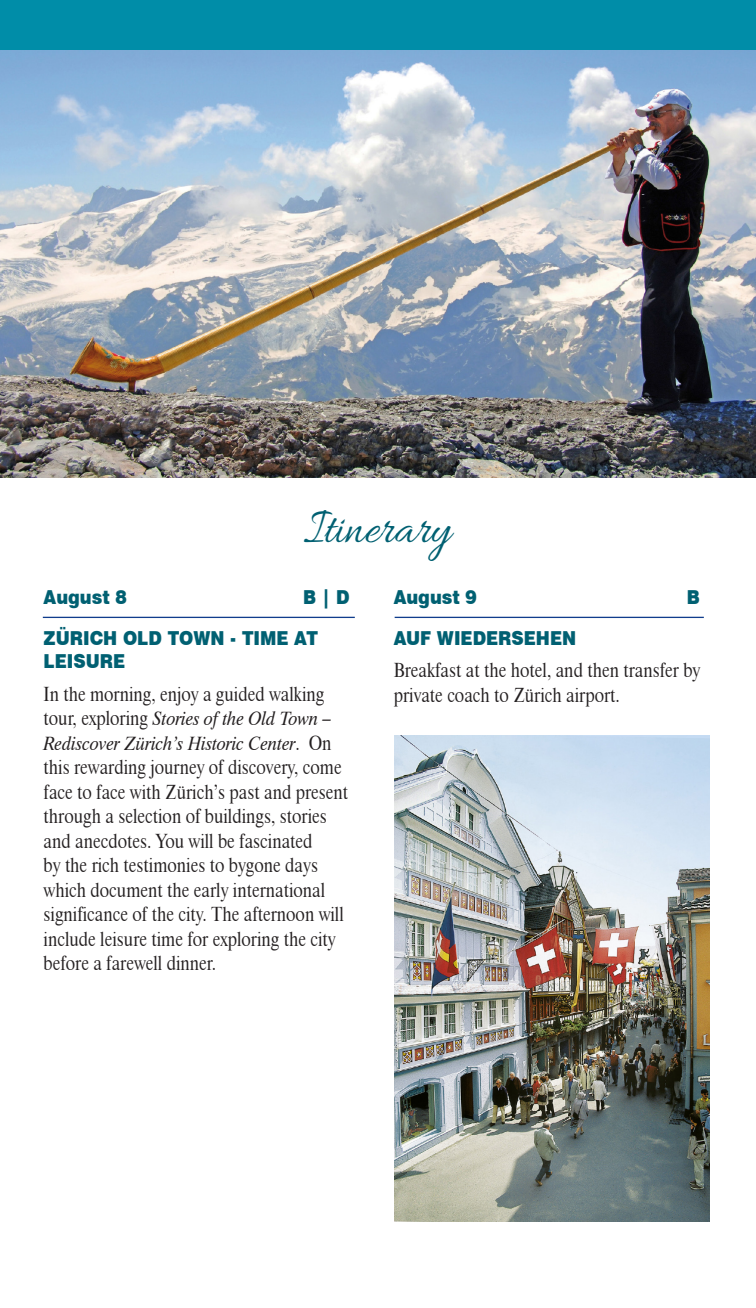
<style>
.page{position:relative;width:756px;height:1308px;background:#fff}
.page>*{position:absolute;margin:0;border:0;box-sizing:border-box;transform-origin:0 0}
.t1{font:52.5px "Allura";color:#006072;scale:.9 1}
.More_Leading_No_Inde{font:19.25px/24.5px "Dutch 801 BT Roman Headline";color:#231f20;scale:.9 1}
.t2{font:900 19.25px/23.1px "Swiss 721 BT";color:#006072;scale:.9 1}
.s1{font-family:"Dutch 801 BT";font-style:italic}
</style>
<div class="page">
<img style="left:0;top:50px;width:756px;height:427px">
<div style="left:0;top:0;width:756px;height:50px;background:#008da8"></div>
<img style="left:395px;top:735px;width:315px;height:486px">
<hr style="left:43px;top:616px;width:312px;height:2px;background:#103d8c">
<hr style="left:395px;top:616px;width:309px;height:2px;background:#103d8c">
<p class="t1" style="left:304px;top:499px;width:165px">Itinerary</p>
<p class="t2" style="left:44px;top:585px;width:94px">August 8</p>
<p class="t2" style="left:303px;top:585px;width:53px">B | D</p>
<p class="t2" style="left:44px;top:626px;width:306px">ZÜRICH OLD TOWN - TIME AT<br>LEISURE</p>
<p class="More_Leading_No_Inde" style="left:44px;top:681px;width:340px">In the morning, enjoy a guided walking tour, exploring <span class="s1">Stories of the Old Town – Rediscover Zürich’s Historic Center</span>. On this rewarding journey of discovery, come face to face with Zürich’s past and present through a selection of buildings, stories and anecdotes. You will be fascinated<br>by the rich testimonies to bygone days which document the early international significance of the city. The afternoon will include leisure time for exploring the city before a farewell dinner.</p>
<p class="t2" style="left:394px;top:585px;width:94px">August 9</p>
<p class="t2" style="left:687px;top:585px;width:16px">B</p>
<p class="t2" style="left:394px;top:626px;width:204px">AUF WIEDERSEHEN</p>
<p class="More_Leading_No_Inde" style="left:394px;top:658px;width:342px">Breakfast at the hotel, and then transfer by private coach to Zürich airport.</p>
</div>
